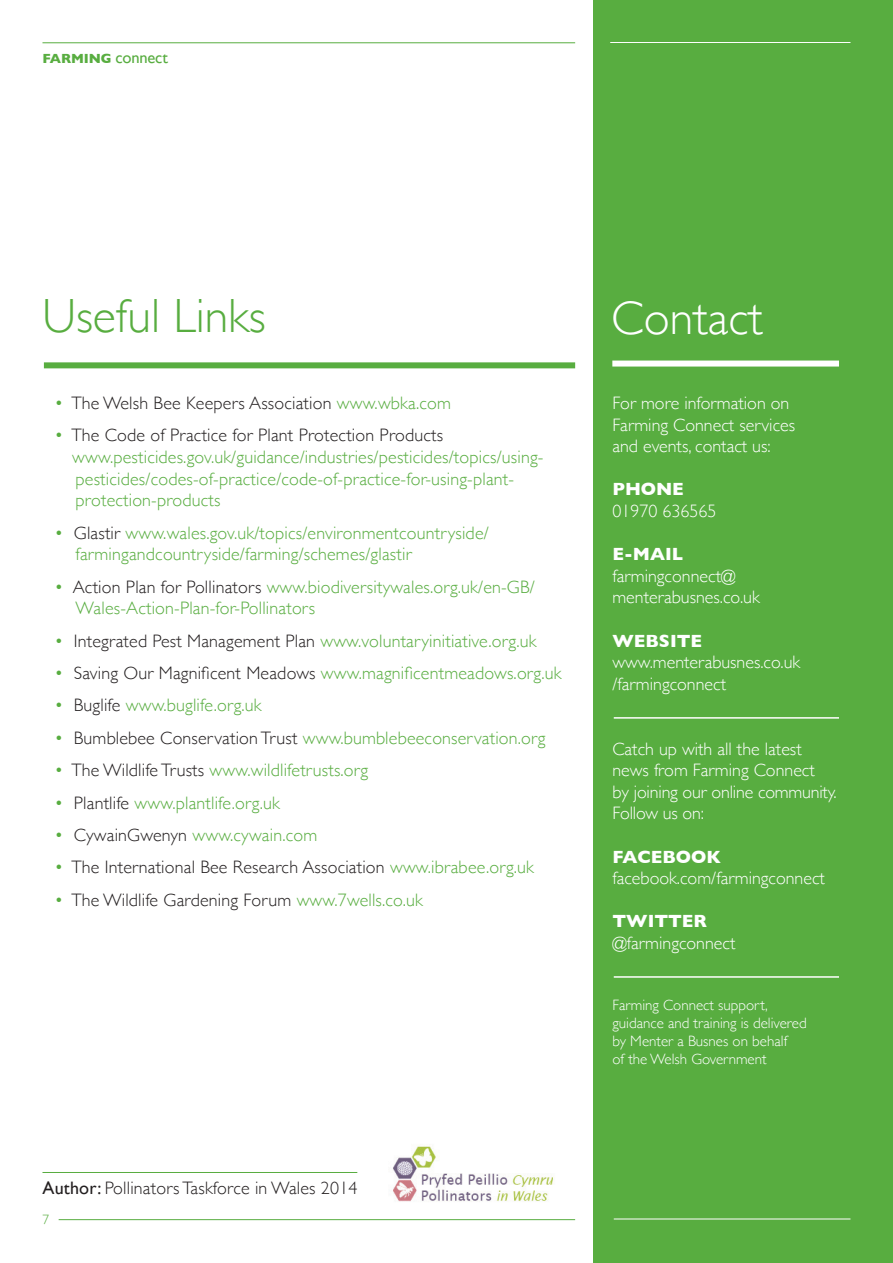
<style>
.page{position:relative;width:893px;height:1263px;background:#fff}
.page>*{position:absolute;margin:0;border:0;box-sizing:border-box;transform-origin:0 0}
.t1{font:300 48px "Gill Sans";color:#58ad40}
.t2{font:300 48px "Gill Sans";color:#fff}
.t3{font:300 18px/21.6px "Gill Sans";letter-spacing:.01em;color:#58ad40}
.t4{font:300 18px/21.6px "Gill Sans";color:#fff}
.t5{font:300 18px "Gill Sans";letter-spacing:.01em;color:#231f20}
.t6{font:700 18px "Gill Sans";color:#fff}
.t7{font:300 15px/18px "Gill Sans";color:#fff}
.t8{font:700 13.5px "Gill Sans";letter-spacing:-.01em;color:#58ad40}
.t9{font:300 13.5px "Gill Sans";color:#58ad40}
.s1{font-weight:400;font-size:16.5px}
.s2{color:#58ad40}
.s3{color:#231f20}
.s4{font-weight:400}
</style>
<div class="page">
<hr style="left:59px;top:1219px;width:516px;height:1px;background:#58ad40">
<hr style="left:42px;top:42px;width:533px;height:1px;background:#58ad40">
<hr style="left:42px;top:1172px;width:315px;height:1px;background:#58ad40">
<div style="left:44px;top:362px;width:531px;height:6px;background:#58ad40"></div>
<div style="left:593px;top:0;width:300px;height:1263px;background:#58ad40"></div>
<hr style="left:614px;top:976px;width:225px;height:2px;background:#fff">
<hr style="left:614px;top:717px;width:225px;height:2px;background:#fff">
<div style="left:612px;top:360px;width:227px;height:6px;background:#fff"></div>
<hr style="left:610px;top:42px;width:240px;height:1px;background:#fff">
<hr style="left:614px;top:1218px;width:236px;height:1px;background:#fff">
<img style="left:393px;top:1145px;width:161px;height:57px">
<p class="t8" style="left:42px;top:48px;width:127px">FARMING <span class="s1">connect</span></p>
<p class="t1" style="left:42px;top:279px;width:225px">Useful Links</p>
<p class="t2" style="left:611px;top:280px;width:153px">Contact</p>
<p class="t5" style="left:54px;top:389px;width:398px"><span class="s2">•</span> The Welsh Bee Keepers Association <span class="s2">www.wbka.com</span></p>
<p class="t5" style="left:54px;top:421px;width:390px"><span class="s2">•</span> The Code of Practice for Plant Protection Products</p>
<p class="t3" style="left:72px;top:445px;width:473px">www.pesticides.gov.uk/guidance/industries/pesticides/topics/using&shy;pesticides/codes-of-practice/code-of-practice-for-using-plant&shy;protection-products</p>
<p class="t3" style="left:76px;top:521px;width:415px;text-indent:-21px">• <span class="s3">Glastir</span> www.wales.gov.uk/topics/environmentcountryside/ farmingandcountryside/farming/schemes/glastir</p>
<p class="t3" style="left:76px;top:575px;width:461px;text-indent:-21px">• <span class="s3">Action Plan for Pollinators</span> www.biodiversitywales.org.uk/en-GB/<br>Wales-Action-Plan-for-Pollinators</p>
<p class="t3" style="left:54px;top:629px;width:483px">• <span class="s3">Integrated Pest Management Plan</span> www.voluntaryinitiative.org.uk</p>
<p class="t3" style="left:54px;top:661px;width:509px">• <span class="s3">Saving Our Magnificent Meadows</span> www.magnificentmeadows.org.uk</p>
<p class="t3" style="left:54px;top:694px;width:209px">• <span class="s3">Buglife</span> www.buglife.org.uk</p>
<p class="t3" style="left:54px;top:726px;width:493px">• <span class="s3">Bumblebee Conservation Trust</span> www.bumblebeeconservation.org</p>
<p class="t3" style="left:54px;top:759px;width:315px">• <span class="s3">The Wildlife Trusts</span> www.wildlifetrusts.org</p>
<p class="t3" style="left:54px;top:791px;width:227px">• <span class="s3">Plantlife</span> www.plantlife.org.uk</p>
<p class="t3" style="left:54px;top:823px;width:264px">• <span class="s3">CywainGwenyn</span> www.cywain.com</p>
<p class="t5" style="left:54px;top:853px;width:481px"><span class="s2">•</span> The International Bee Research Association <span class="s2">www.ibrabee.org.uk</span></p>
<p class="t5" style="left:54px;top:886px;width:370px"><span class="s2">•</span> The Wildlife Gardening Forum <span class="s2">www.7wells.co.uk</span></p>
<p class="t5" style="left:42px;top:1174px;width:316px"><span class="s4">Author:</span> Pollinators Taskforce in Wales 2014</p>
<p class="t9" style="left:42px;top:1208px;width:8px">7</p>
<p class="t4" style="left:612px;top:391px;width:184px">For more information on<br>Farming Connect services and events, contact us:</p>
<p class="t6" style="left:612px;top:475px;width:73px">PHONE</p>
<p class="t4" style="left:612px;top:499px;width:106px">01970 636565</p>
<p class="t6" style="left:612px;top:540px;width:72px">E-MAIL</p>
<p class="t4" style="left:612px;top:564px;width:149px">farmingconnect@ menterabusnes.co.uk</p>
<p class="t6" style="left:612px;top:626px;width:91px">WEBSITE</p>
<p class="t4" style="left:612px;top:651px;width:189px">www.menterabusnes.co.uk</p>
<p class="t4" style="left:612px;top:672px;width:115px">/farmingconnect</p>
<p class="t4" style="left:612px;top:737px;width:226px">Catch up with all the latest news from Farming Connect<br>by joining our online community.<br>Follow us on:</p>
<p class="t6" style="left:612px;top:842px;width:110px">FACEBOOK</p>
<p class="t4" style="left:612px;top:867px;width:214px">facebook.com/farmingconnect</p>
<p class="t6" style="left:612px;top:907px;width:96px">TWITTER</p>
<p class="t4" style="left:612px;top:931px;width:125px">@farmingconnect</p>
<p class="t7" style="left:612px;top:995px;width:196px">Farming Connect support, guidance and training is delivered by Menter a Busnes on behalf<br>of the Welsh Government</p>
</div>
